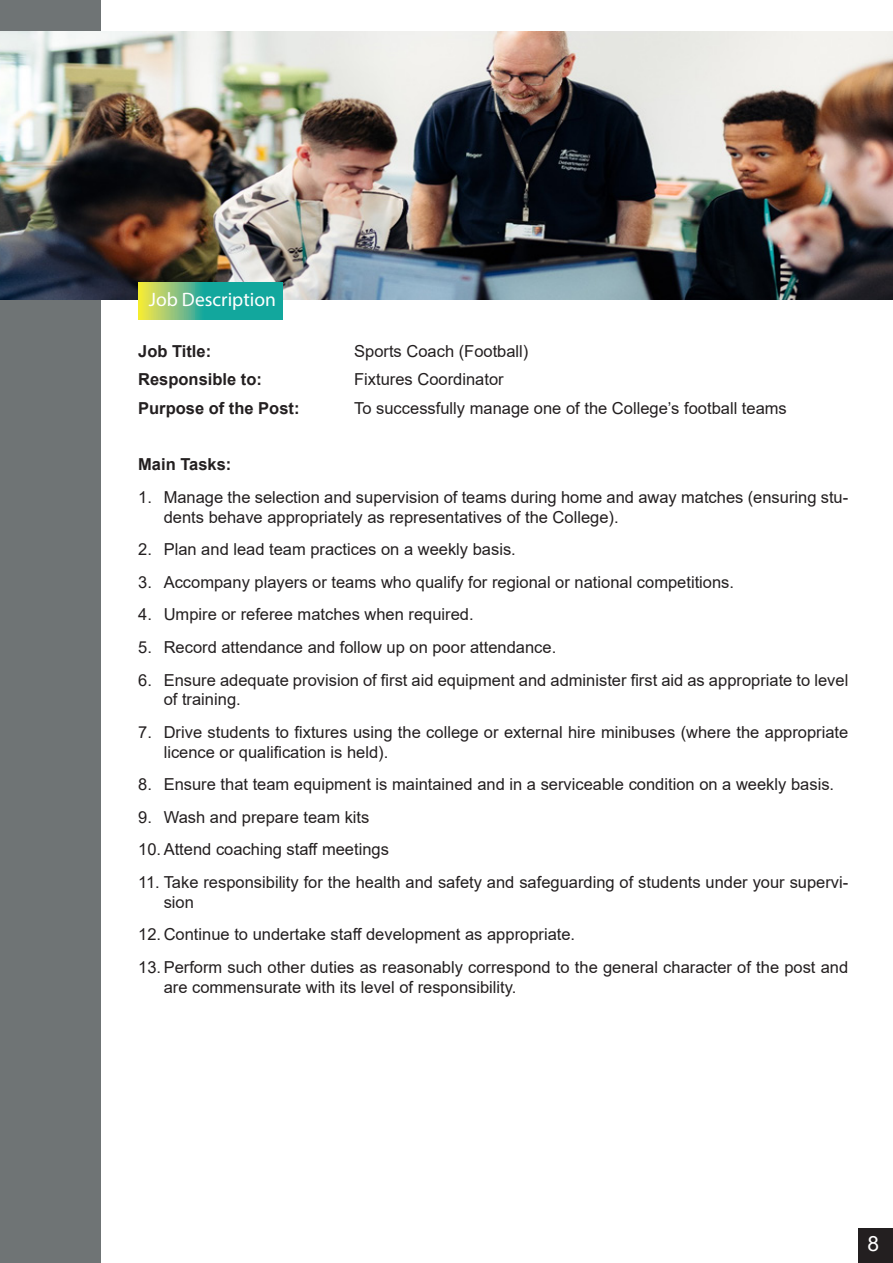
<style>
.page{position:relative;width:893px;height:1263px;background:#fff}
.page>*{position:absolute;margin:0;border:0;box-sizing:border-box;transform-origin:0 0}
.t1{font:21px "Arial";color:#fff}
.t2{font:19.5px "Myriad Pro";color:#fff}
.t3{font:16.5px/19.8px "Arial";color:#231f20}
.t4{font:700 16.5px "Arial";color:#231f20}
</style>
<div class="page">
<div style="left:0;top:0;width:101px;height:1263px;background:#6f7475"></div>
<div style="left:858px;top:1229px;width:35px;height:34px;background:#231f20"></div>
<img style="left:0;top:31px;width:893px;height:268px">
<svg style="left:138px;top:282px;width:144px;height:37px;background:#4eb689"></svg>
<p class="t2" style="left:149px;top:287px;width:129px">Job Description</p>
<p class="t4" style="left:138px;top:340px;width:75px">Job Title:</p>
<p class="t3" style="left:354px;top:341px;width:176px">Sports Coach (Football)</p>
<p class="t4" style="left:138px;top:368px;width:125px">Responsible to:</p>
<p class="t3" style="left:354px;top:370px;width:151px">Fixtures Coordinator</p>
<p class="t4" style="left:138px;top:396px;width:163px">Purpose of the Post:</p>
<p class="t3" style="left:354px;top:398px;width:434px">To successfully manage one of the College’s football teams</p>
<p class="t4" style="left:138px;top:453px;width:95px">Main Tasks:</p>
<p class="t3" style="left:164px;top:487px;width:686px;text-indent:-26px">1. Manage the selection and supervision of teams during home and away matches (ensuring stu&shy;dents behave appropriately as representatives of the College).</p>
<p class="t3" style="left:138px;top:539px;width:379px">2. Plan and lead team practices on a weekly basis.</p>
<p class="t3" style="left:138px;top:572px;width:597px">3. Accompany players or teams who qualify for regional or national competitions.</p>
<p class="t3" style="left:138px;top:605px;width:337px">4. Umpire or referee matches when required.</p>
<p class="t3" style="left:138px;top:637px;width:420px">5. Record attendance and follow up on poor attendance.</p>
<p class="t3" style="left:164px;top:670px;width:686px;text-indent:-26px">6. Ensure adequate provision of first aid equipment and administer first aid as appropriate to level of training.</p>
<p class="t3" style="left:164px;top:722px;width:686px;text-indent:-26px">7. Drive students to fixtures using the college or external hire minibuses (where the appropriate licence or qualification is held).</p>
<p class="t3" style="left:138px;top:774px;width:697px">8. Ensure that team equipment is maintained and in a serviceable condition on a weekly basis.</p>
<p class="t3" style="left:138px;top:807px;width:233px">9. Wash and prepare team kits</p>
<p class="t3" style="left:138px;top:840px;width:252px">10. Attend coaching staff meetings</p>
<p class="t3" style="left:164px;top:872px;width:686px;text-indent:-26px">11. Take responsibility for the health and safety and safeguarding of students under your supervi&shy;sion</p>
<p class="t3" style="left:138px;top:924px;width:438px">12. Continue to undertake staff development as appropriate.</p>
<p class="t3" style="left:164px;top:957px;width:686px;text-indent:-26px">13. Perform such other duties as reasonably correspond to the general character of the post and are commensurate with its level of responsibility.</p>
<p class="t1" style="left:867px;top:1229px;width:13px">8</p>
</div>
